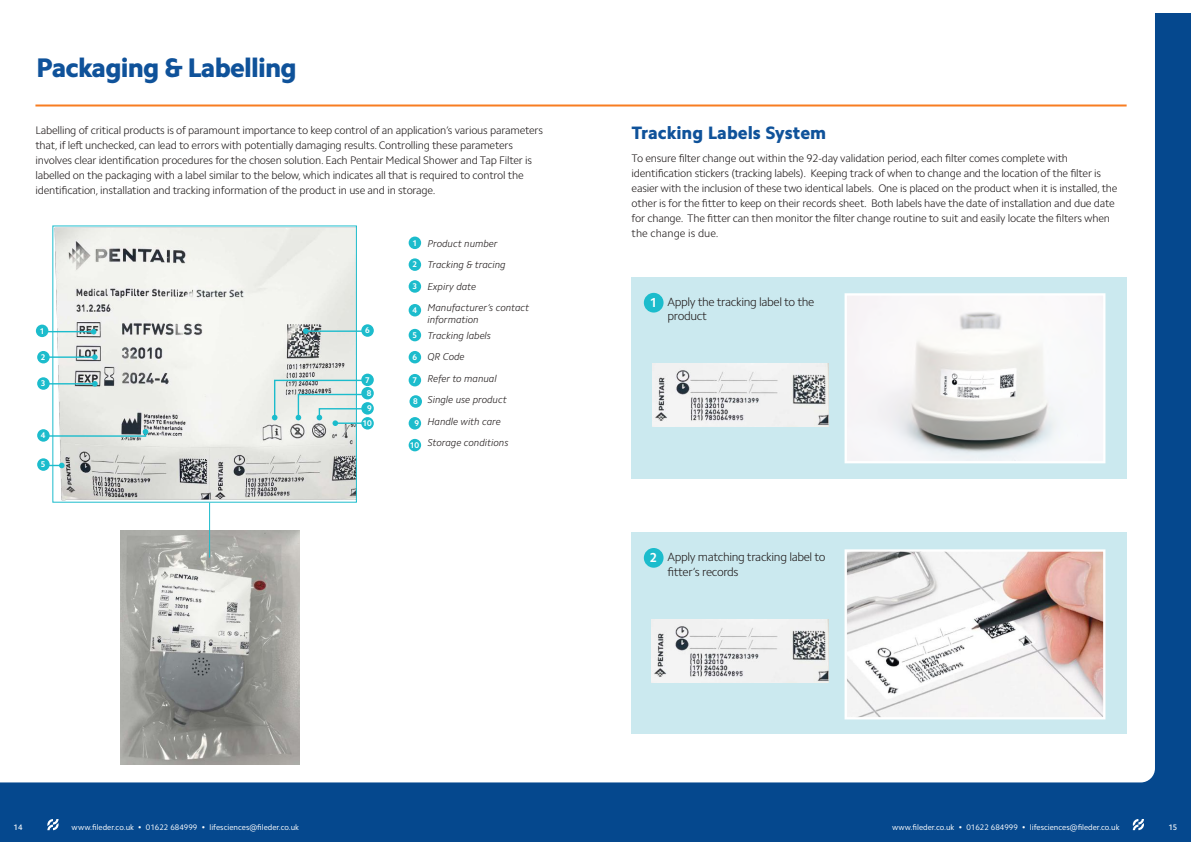
<style>
.page{position:relative;width:1191px;height:842px;background:#fff}
.page>*{position:absolute;margin:0;border:0;box-sizing:border-box;transform-origin:0 0}
.t1{font:800 27px "Camphor Std";letter-spacing:-.03em;color:#0f529a}
.t2{font:800 18px "Camphor Std";color:#0f529a}
.t3{font:700 13.1px "Camphor Std";color:#fff}
.t4{font:300 12px/14.4px "Camphor Std";letter-spacing:-.03em;color:#241f1f}
.t5{font:300 11px/15px "Camphor Std";letter-spacing:-.02em;color:#241f1f}
.t6{font:italic 300 10px/21.5px "Camphor Std";color:#241f1f}
.t7{font:700 8.3px/13.4px "Camphor Std";color:#fff}
.t8{font:8px "Camphor Std";color:#fff}
.t9{font:500 8px "Camphor Std";color:#fff}
</style>
<div class="page">
<div style="left:0;top:14px;width:1191px;height:828px;background:#05488e"></div>
<div style="left:0;top:14px;width:1155px;height:768px;background:#fff"></div>
<img style="left:54px;top:227px;width:301px;height:274px">
<hr style="left:47px;top:331px;width:47px;height:1px;background:#1cbccc">
<svg style="left:91px;top:329px;width:5px;height:5px"></svg>
<hr style="left:48px;top:356px;width:47px;height:2px;background:#1cbccc">
<svg style="left:92px;top:354px;width:6px;height:6px"></svg>
<hr style="left:48px;top:383px;width:47px;height:1px;background:#1cbccc">
<svg style="left:92px;top:381px;width:6px;height:6px"></svg>
<hr style="left:306px;top:330px;width:56px;height:2px;background:#1cbccc">
<svg style="left:303px;top:328px;width:6px;height:6px"></svg>
<svg style="left:47px;top:429px;width:101px;height:8px"></svg>
<svg style="left:272px;top:379px;width:91px;height:47px;background:#cbdfde"></svg>
<svg style="left:49px;top:463px;width:16px;height:5px"></svg>
<div style="left:36px;top:325px;width:12px;height:12px;background:#1cbccc;border-radius:50%"></div>
<div style="left:37px;top:351px;width:13px;height:12px;background:#1cbccc;border-radius:50%"></div>
<div style="left:37px;top:377px;width:13px;height:13px;background:#1cbccc;border-radius:50%"></div>
<div style="left:37px;top:429px;width:13px;height:13px;background:#1cbccc;border-radius:50%"></div>
<div style="left:37px;top:458px;width:13px;height:13px;background:#1cbccc;border-radius:50%"></div>
<div style="left:361px;top:324px;width:13px;height:13px;background:#1cbccc;border-radius:50%"></div>
<div style="left:361px;top:374px;width:13px;height:12px;background:#1cbccc;border-radius:50%"></div>
<div style="left:361px;top:387px;width:13px;height:12px;background:#1cbccc;border-radius:50%"></div>
<div style="left:361px;top:402px;width:13px;height:13px;background:#1cbccc;border-radius:50%"></div>
<div style="left:361px;top:417px;width:13px;height:13px;background:#1cbccc;border-radius:50%"></div>
<div style="left:408px;top:237px;width:13px;height:12px;background:#1cbccc;border-radius:50%"></div>
<div style="left:408px;top:258px;width:13px;height:13px;background:#1cbccc;border-radius:50%"></div>
<div style="left:408px;top:280px;width:13px;height:13px;background:#1cbccc;border-radius:50%"></div>
<div style="left:408px;top:304px;width:13px;height:12px;background:#1cbccc;border-radius:50%"></div>
<div style="left:408px;top:329px;width:13px;height:12px;background:#1cbccc;border-radius:50%"></div>
<div style="left:408px;top:351px;width:13px;height:12px;background:#1cbccc;border-radius:50%"></div>
<div style="left:408px;top:374px;width:13px;height:12px;background:#1cbccc;border-radius:50%"></div>
<div style="left:409px;top:395px;width:13px;height:13px;background:#1cbccc;border-radius:50%"></div>
<div style="left:408px;top:417px;width:13px;height:13px;background:#1cbccc;border-radius:50%"></div>
<div style="left:408px;top:439px;width:13px;height:12px;background:#1cbccc;border-radius:50%"></div>
<div style="left:631px;top:277px;width:495px;height:202px;background:#cbe9ef"></div>
<img style="left:847px;top:296px;width:255px;height:164px">
<div style="left:844px;top:293px;width:261px;height:170px;border:2px solid #fff"></div>
<div style="left:631px;top:532px;width:495px;height:202px;background:#cbe9ef"></div>
<img style="left:847px;top:552px;width:255px;height:164px">
<div style="left:844px;top:549px;width:261px;height:170px;border:2px solid #fff"></div>
<img style="left:652px;top:364px;width:176px;height:63px">
<img style="left:652px;top:619px;width:176px;height:63px">
<div style="left:644px;top:293px;width:19px;height:20px;background:#1cbccc;border-radius:50%"></div>
<div style="left:644px;top:548px;width:19px;height:20px;background:#1cbccc;border-radius:50%"></div>
<img style="left:120px;top:530px;width:180px;height:235px">
<hr style="left:209px;top:503px;width:1px;height:55px;background:#1cbccc">
<svg style="left:1132px;top:819px;width:12px;height:11px"></svg>
<svg style="left:47px;top:819px;width:12px;height:11px"></svg>
<hr style="left:35px;top:104px;width:1091px;height:2px;background:#f87d21">
<h1 class="t1" style="left:36px;top:51px;width:262px">Packaging &amp; Labelling</h1>
<p class="t5" style="left:35px;top:122px;width:509px">Labelling of critical products is of paramount importance to keep control of an application’s various parameters that, if left unchecked, can lead to errors with potentially damaging results. Controlling these parameters involves clear identification procedures for the chosen solution. Each Pentair Medical Shower and Tap Filter is labelled on the packaging with a label similar to the below, which indicates all that is required to control the identification, installation and tracking information of the product in use and in storage.</p>
<p class="t7" style="left:40px;top:324px;width:6px">1</p>
<p class="t7" style="left:41px;top:350px;width:6px">2</p>
<p class="t7" style="left:41px;top:377px;width:6px">3</p>
<p class="t7" style="left:41px;top:429px;width:6px">4</p>
<p class="t7" style="left:41px;top:458px;width:6px">5</p>
<p class="t7" style="left:365px;top:324px;width:6px">6</p>
<p class="t7" style="left:365px;top:373px;width:8px">7<br>8</p>
<p class="t7" style="left:362px;top:401px;width:11px;line-height:15px;text-align:center">9<br>10</p>
<p class="t7" style="left:412px;top:236px;width:6px">1</p>
<p class="t7" style="left:412px;top:258px;width:6px">2</p>
<p class="t7" style="left:412px;top:280px;width:6px">3</p>
<p class="t7" style="left:412px;top:303px;width:6px">4</p>
<p class="t7" style="left:412px;top:328px;width:6px">5</p>
<p class="t7" style="left:412px;top:350px;width:6px">6</p>
<p class="t7" style="left:412px;top:373px;width:6px">7</p>
<p class="t7" style="left:413px;top:395px;width:6px">8</p>
<p class="t7" style="left:414px;top:417px;width:6px">9</p>
<p class="t7" style="left:410px;top:438px;width:11px">10</p>
<p class="t6" style="left:427px;top:232px;width:103px">Product number<br>Tracking &amp; tracing<br>Expiry date<br>Manufacturer’s contact</p>
<p class="t6" style="left:427px;top:312px;width:65px;line-height:15.3px">information<br>Tracking labels</p>
<p class="t6" style="left:427px;top:346px;width:82px">QR Code<br>Refer to manual<br>Single use product<br>Handle with care<br>Storage conditions</p>
<h2 class="t2" style="left:631px;top:122px;width:196px">Tracking Labels System</h2>
<p class="t5" style="left:631px;top:151px;width:487px">To ensure filter change out within the 92-day validation period, each filter comes complete with identification stickers (tracking labels). Keeping track of when to change and the location of the filter is easier with the inclusion of these two identical labels. One is placed on the product when it is installed, the other is for the fitter to keep on their records sheet. Both labels have the date of installation and due date for change. The fitter can then monitor the filter change routine to suit and easily locate the filters when the change is due.</p>
<p class="t3" style="left:650px;top:295px;width:9px">1</p>
<p class="t4" style="left:667px;top:295px;width:148px">Apply the tracking label to the product</p>
<p class="t3" style="left:650px;top:550px;width:9px">2</p>
<p class="t4" style="left:667px;top:550px;width:159px">Apply matching tracking label to fitter’s records</p>
<p class="t9" style="left:13px;top:822px;width:11px">14</p>
<p class="t8" style="left:72px;top:822px;width:229px">www.fileder.co.uk • 01622 684999 • lifesciences@fileder.co.uk</p>
<p class="t8" style="left:892px;top:823px;width:229px">www.fileder.co.uk • 01622 684999 • lifesciences@fileder.co.uk</p>
<p class="t9" style="left:1168px;top:823px;width:11px">15</p>
</div>
